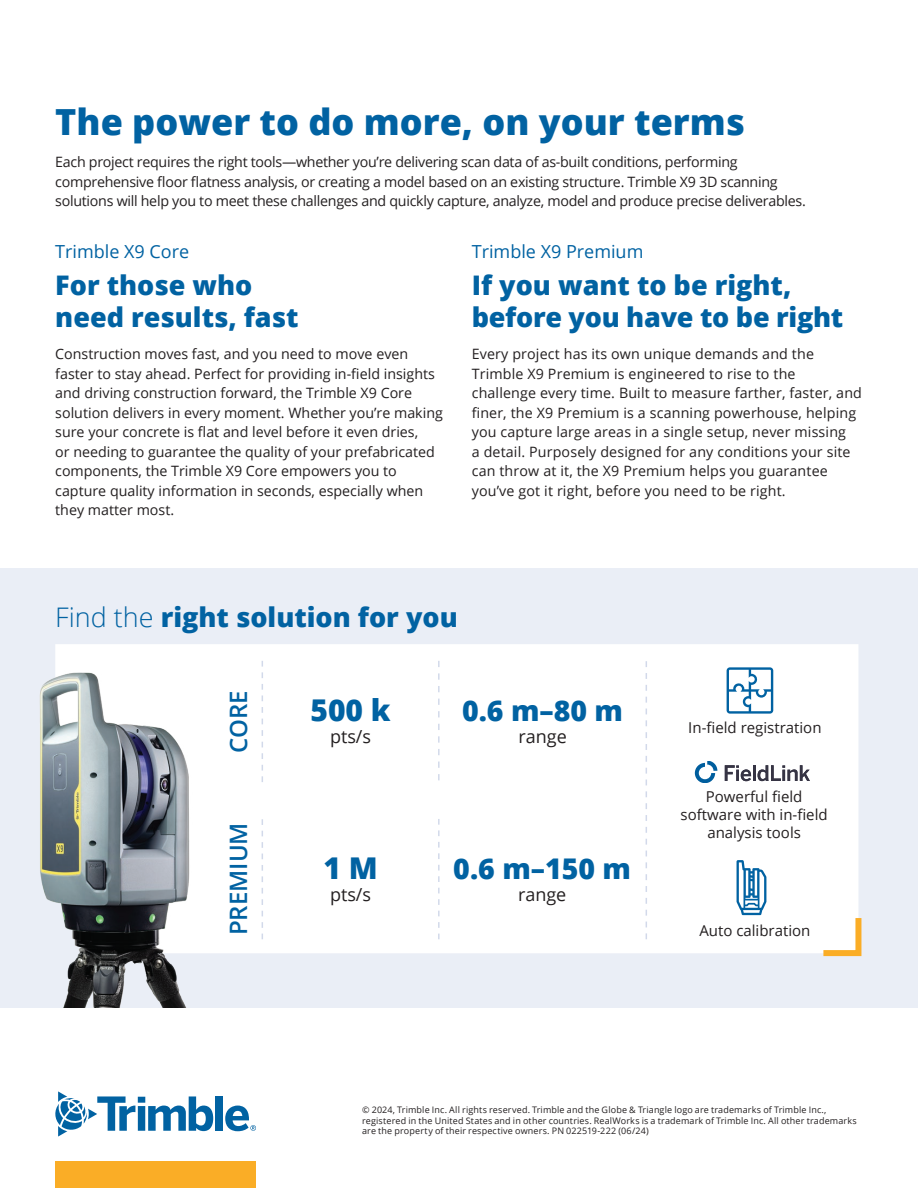
<style>
.page{position:relative;width:918px;height:1188px;background:#fff}
.page>*{position:absolute;margin:0;border:0;box-sizing:border-box;transform-origin:0 0}
.t1{font:800 36px "Open Sans";color:#0162a2}
.t2{font:800 30px "Open Sans";color:#0162a2}
.t3{font:800 28.5px "Open Sans";color:#0162a2}
.t4{font:800 27px/32.4px "Open Sans";color:#0162a2}
.t5{font:600 24px "Open Sans";color:#0162a2}
.t6{font:18px "Open Sans";color:#0162a2}
.t7{font:18px "Open Sans";color:#231f20}
.t8{font:15px/18px "Open Sans";color:#231f20;text-align:center}
.t9{font:14.25px/19.5px "Open Sans";color:#231f20}
.t10{font:14.25px/19.5px "Open Sans";letter-spacing:-.02em;color:#231f20}
.t11{font:9px/10.8px "Open Sans";letter-spacing:.015em;color:#231f20}
.s1{font-weight:300}
</style>
<div class="page">
<div style="left:0;top:568px;width:918px;height:440px;background:#eaeef6"></div>
<div style="left:207px;top:644px;width:651px;height:309px;background:#fff"></div>
<svg style="left:262px;top:819px;width:1px;height:120px"></svg>
<svg style="left:737px;top:860px;width:29px;height:55px;background:#8db8d5"></svg>
<svg style="left:725px;top:765px;width:26px;height:16px"></svg>
<hr style="left:753px;top:765px;width:3px;height:16px;background:#363444">
<svg style="left:758px;top:765px;width:52px;height:16px"></svg>
<svg style="left:695px;top:762px;width:22px;height:20px"></svg>
<img style="left:63px;top:916px;width:186px;height:92px">
<img style="left:39px;top:644px;width:168px;height:319px">
<svg style="left:646px;top:661px;width:1px;height:278px"></svg>
<svg style="left:262px;top:661px;width:1px;height:121px"></svg>
<svg style="left:438px;top:819px;width:2px;height:120px"></svg>
<svg style="left:438px;top:661px;width:2px;height:119px"></svg>
<svg style="left:727px;top:667px;width:46px;height:47px;background:#b0cee2"></svg>
<svg style="left:817px;top:912px;width:45px;height:45px;background:#fcedd1"></svg>
<div style="left:216px;top:1096px;width:7px;height:35px;background:#0162a2"></div>
<svg style="left:225px;top:1106px;width:31px;height:25px"></svg>
<svg style="left:55px;top:1091px;width:158px;height:46px"></svg>
<div style="left:55px;top:1161px;width:201px;height:27px;background:#faad26"></div>
<h1 class="t1" style="left:55px;top:95px;width:691px">The power to do more, on your terms</h1>
<p class="t10" style="left:55px;top:152px;width:752px">Each project requires the right tools—whether you’re delivering scan data of as-built conditions, performing comprehensive floor flatness analysis, or creating a model based on an existing structure. Trimble X9 3D scanning solutions will help you to meet these challenges and quickly capture, analyze, model and produce precise deliverables.</p>
<p class="t6" style="left:55px;top:239px;width:135px">Trimble X9 Core</p>
<h3 class="t4" style="left:55px;top:267px;width:245px">For those who need results, fast</h3>
<p class="t9" style="left:55px;top:344px;width:389px">Construction moves fast, and you need to move even faster to stay ahead. Perfect for providing in‑field insights and driving construction forward, the Trimble X9 Core solution delivers in every moment. Whether you’re making sure your concrete is flat and level before it even dries,<br>or needing to guarantee the quality of your prefabricated components, the Trimble X9 Core empowers you to capture quality information in seconds, especially when they matter most.</p>
<p class="t6" style="left:472px;top:239px;width:173px">Trimble X9 Premium</p>
<h3 class="t4" style="left:472px;top:267px;width:373px">If you want to be right, before you have to be right</h3>
<p class="t9" style="left:472px;top:344px;width:392px">Every project has its own unique demands and the Trimble X9 Premium is engineered to rise to the challenge every time. Built to measure farther, faster, and finer, the X9 Premium is a scanning powerhouse, helping you capture large areas in a single setup, never missing<br>a detail. Purposely designed for any conditions your site can throw at it, the X9 Premium helps you guarantee you’ve got it right, before you need to be right.</p>
<h3 class="t4" style="left:55px;top:600px;width:404px"><span class="s1">Find the</span> right solution for you</h3>
<h3 class="t5" style="left:222px;top:753px;width:64px;rotate:-90deg">CORE</h3>
<h3 class="t5" style="left:222px;top:935px;width:114px;rotate:-90deg">PREMIUM</h3>
<h2 class="t2" style="left:310px;top:687px;width:82px">500 k</h2>
<p class="t7" style="left:330px;top:724px;width:43px">pts/s</p>
<h2 class="t2" style="left:323px;top:846px;width:56px">1 M</h2>
<p class="t7" style="left:330px;top:882px;width:43px">pts/s</p>
<h3 class="t3" style="left:462px;top:689px;width:163px">0.6 m–80 m</h3>
<p class="t7" style="left:518px;top:724px;width:50px">range</p>
<h3 class="t3" style="left:453px;top:847px;width:179px">0.6 m–150 m</h3>
<p class="t7" style="left:518px;top:882px;width:50px">range</p>
<p class="t8" style="left:688px;top:718px;width:135px">In-field registration</p>
<p class="t8" style="left:681px;top:787px;width:149px">Powerful field software with in-field analysis tools</p>
<p class="t8" style="left:699px;top:921px;width:113px">Auto calibration</p>
<p class="t11" style="left:362px;top:1104px;width:496px">© 2024, Trimble Inc. All rights reserved. Trimble and the Globe &amp; Triangle logo are trademarks of Trimble Inc., registered in the United States and in other countries. RealWorks is a trademark of Trimble Inc. All other trademarks are the property of their respective owners. PN 022519-222 (06/24)</p>
</div>
